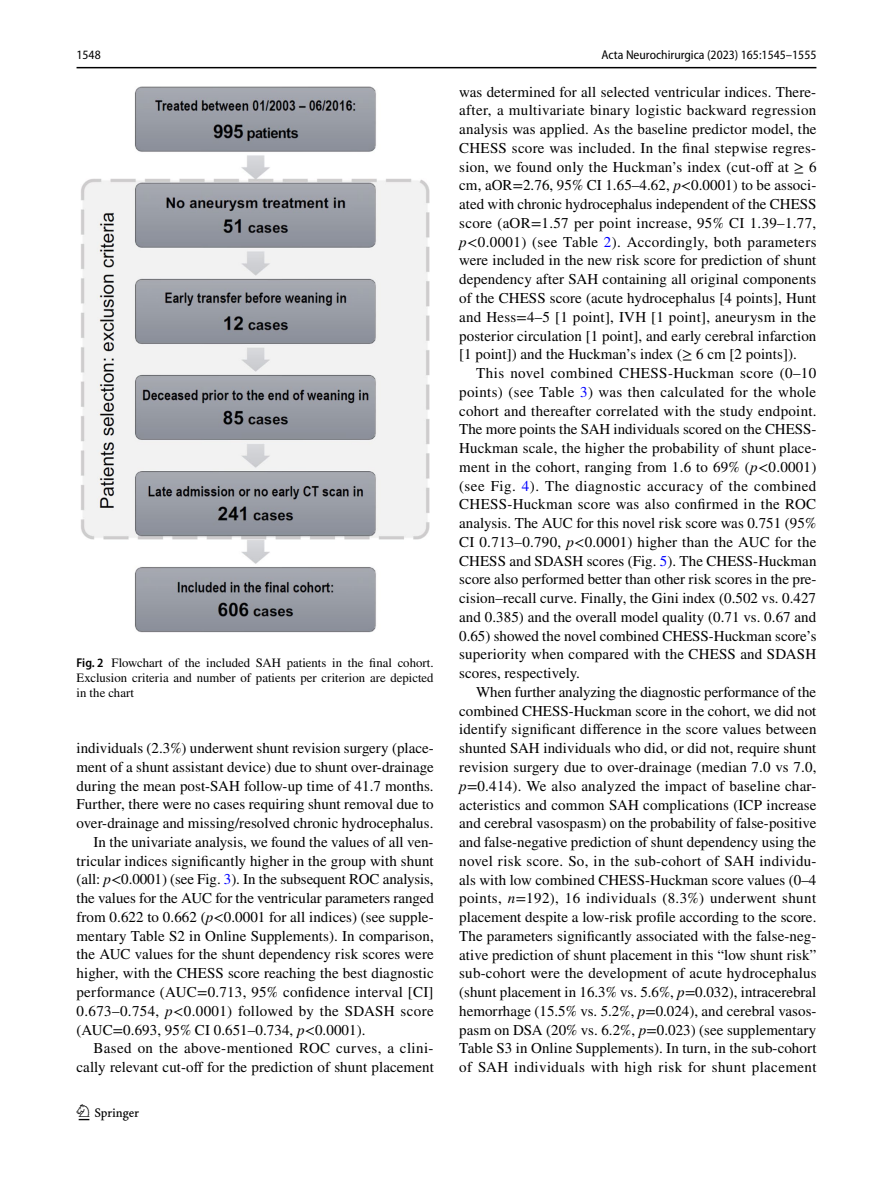
<style>
.page{position:relative;width:893px;height:1187px;background:#fff}
.page>*{position:absolute;margin:0;border:0;box-sizing:border-box;transform-origin:0 0}
.t1{font:22.5px "Springnew Regular 2";color:#000}
.t2{font:15px/18.8px "STIX";letter-spacing:.005em;color:#000;text-align:justify}
.t3{font:15px "STIX";letter-spacing:.025em;color:#000}
.t4{font:12.75px/15px "STIX";color:#000;text-align:justify}
.t5{font:semi-condensed 12.75px "Myriad Pro";color:#000}
.s1{font-family:"Myriad Pro";font-weight:600;font-stretch:semi-condensed}
.s2{font-style:italic}
.s3{color:#00f}
</style>
<div class="page">
<hr style="left:77px;top:67px;width:739px;height:1px;background:#000">
<img style="left:81px;top:87px;width:348px;height:545px">
<p class="t5" style="left:77px;top:48px;width:26px">1548</p>
<p class="t5" style="left:602px;top:48px;width:216px">Acta Neurochirurgica (2023) 165:1545–1555</p>
<p class="t4" style="left:77px;top:656px;width:359px"><span class="s1">Fig. 2</span> Flowchart of the included SAH patients in the final cohort.<br>Exclusion criteria and number of patients per criterion are depicted in the chart</p>
<p class="t2" style="left:77px;top:739px;width:359px">individuals (2.3%) underwent shunt revision surgery (place-</p>
<p class="t2" style="left:77px;top:758px;width:359px">ment of a shunt assistant device) due to shunt over-drainage</p>
<p class="t2" style="left:77px;top:777px;width:359px">during the mean post-SAH follow-up time of 41.7 months.</p>
<p class="t2" style="left:77px;top:796px;width:359px">Further, there were no cases requiring shunt removal due to</p>
<p class="t2" style="left:77px;top:814px;width:358px">over-drainage and missing/resolved chronic hydrocephalus.</p>
<p class="t2" style="left:94px;top:833px;width:342px">In the univariate analysis, we found the values of all ven-</p>
<p class="t2" style="left:77px;top:852px;width:359px">tricular indices significantly higher in the group with shunt</p>
<p class="t2" style="left:77px;top:871px;width:359px">(all: <span class="s2">p</span>&lt;0.0001) (see Fig. <span class="s3">3</span>). In the subsequent ROC analysis,</p>
<p class="t2" style="left:77px;top:889px;width:359px">the values for the AUC for the ventricular parameters ranged</p>
<p class="t2" style="left:77px;top:908px;width:359px">from 0.622 to 0.662 (<span class="s2">p</span>&lt;0.0001 for all indices) (see supple-</p>
<p class="t2" style="left:77px;top:927px;width:359px">mentary Table S2 in Online Supplements). In comparison,</p>
<p class="t2" style="left:77px;top:946px;width:359px">the AUC values for the shunt dependency risk scores were</p>
<p class="t2" style="left:77px;top:964px;width:359px">higher, with the CHESS score reaching the best diagnostic</p>
<p class="t2" style="left:77px;top:983px;width:359px">performance (AUC=0.713, 95% confidence interval [CI]</p>
<p class="t3" style="left:77px;top:1000px;width:359px">0.673–0.754, <span class="s2">p</span>&lt;0.0001) followed by the SDASH score</p>
<p class="t2" style="left:77px;top:1021px;width:291px">(AUC=0.693, 95% CI 0.651–0.734, <span class="s2">p</span>&lt;0.0001).</p>
<p class="t3" style="left:94px;top:1037px;width:342px">Based on the above-mentioned ROC curves, a clini-</p>
<p class="t2" style="left:77px;top:1058px;width:359px">cally relevant cut-off for the prediction of shunt placement</p>
<h1 class="t1" style="left:79px;top:1104px;width:62px">1 3</h1>
<p class="t2" style="left:459px;top:83px;width:359px">was determined for all selected ventricular indices. There&shy;after, a multivariate binary logistic backward regression analysis was applied. As the baseline predictor model, the CHESS score was included. In the final stepwise regres&shy;sion, we found only the Huckman’s index (cut-off at ≥ 6 cm, aOR=2.76, 95% CI 1.65–4.62, <span class="s2">p</span>&lt;0.0001) to be associ&shy;ated with chronic hydrocephalus independent of the CHESS score (aOR=1.57 per point increase, 95% CI 1.39–1.77, <span class="s2">p</span>&lt;0.0001) (see Table <span class="s3">2</span>). Accordingly, both parameters were included in the new risk score for prediction of shunt dependency after SAH containing all original components of the CHESS score (acute hydrocephalus [4 points], Hunt and Hess=4–5 [1 point], IVH [1 point], aneurysm in the posterior circulation [1 point], and early cerebral infarction [1 point]) and the Huckman’s index (≥ 6 cm [2 points]).</p>
<p class="t2" style="left:459px;top:364px;width:359px;text-indent:17px">This novel combined CHESS-Huckman score (0–10 points) (see Table <span class="s3">3</span>) was then calculated for the whole cohort and thereafter correlated with the study endpoint.<br>The more points the SAH individuals scored on the CHESS-Huckman scale, the higher the probability of shunt place&shy;ment in the cohort, ranging from 1.6 to 69% (<span class="s2">p</span>&lt;0.0001) (see Fig. <span class="s3">4</span>). The diagnostic accuracy of the combined CHESS-Huckman score was also confirmed in the ROC analysis. The AUC for this novel risk score was 0.751 (95% CI 0.713–0.790, <span class="s2">p</span>&lt;0.0001) higher than the AUC for the CHESS and SDASH scores (Fig. <span class="s3">5</span>). The CHESS-Huckman score also performed better than other risk scores in the pre&shy;cision–recall curve. Finally, the Gini index (0.502 vs. 0.427 and 0.385) and the overall model quality (0.71 vs. 0.67 and 0.65) showed the novel combined CHESS-Huckman score’s superiority when compared with the CHESS and SDASH scores, respectively.</p>
<p class="t2" style="left:459px;top:683px;width:359px;text-indent:17px">When further analyzing the diagnostic performance of the combined CHESS-Huckman score in the cohort, we did not identify significant difference in the score values between shunted SAH individuals who did, or did not, require shunt revision surgery due to over-drainage (median 7.0 vs 7.0, <span class="s2">p</span>=0.414). We also analyzed the impact of baseline char&shy;acteristics and common SAH complications (ICP increase and cerebral vasospasm) on the probability of false-positive and false-negative prediction of shunt dependency using the novel risk score. So, in the sub-cohort of SAH individu&shy;als with low combined CHESS-Huckman score values (0–4 points, <span class="s2">n</span>=192), 16 individuals (8.3%) underwent shunt placement despite a low-risk profile according to the score.<br>The parameters significantly associated with the false-neg&shy;ative prediction of shunt placement in this “low shunt risk” sub-cohort were the development of acute hydrocephalus (shunt placement in 16.3% vs. 5.6%, <span class="s2">p</span>=0.032), intracerebral hemorrhage (15.5% vs. 5.2%, <span class="s2">p</span>=0.024), and cerebral vasos&shy;pasm on DSA (20% vs. 6.2%, <span class="s2">p</span>=0.023) (see supplementary Table S3 in Online Supplements). In turn, in the sub-cohort of SAH individuals with high risk for shunt placement</p>
</div>
